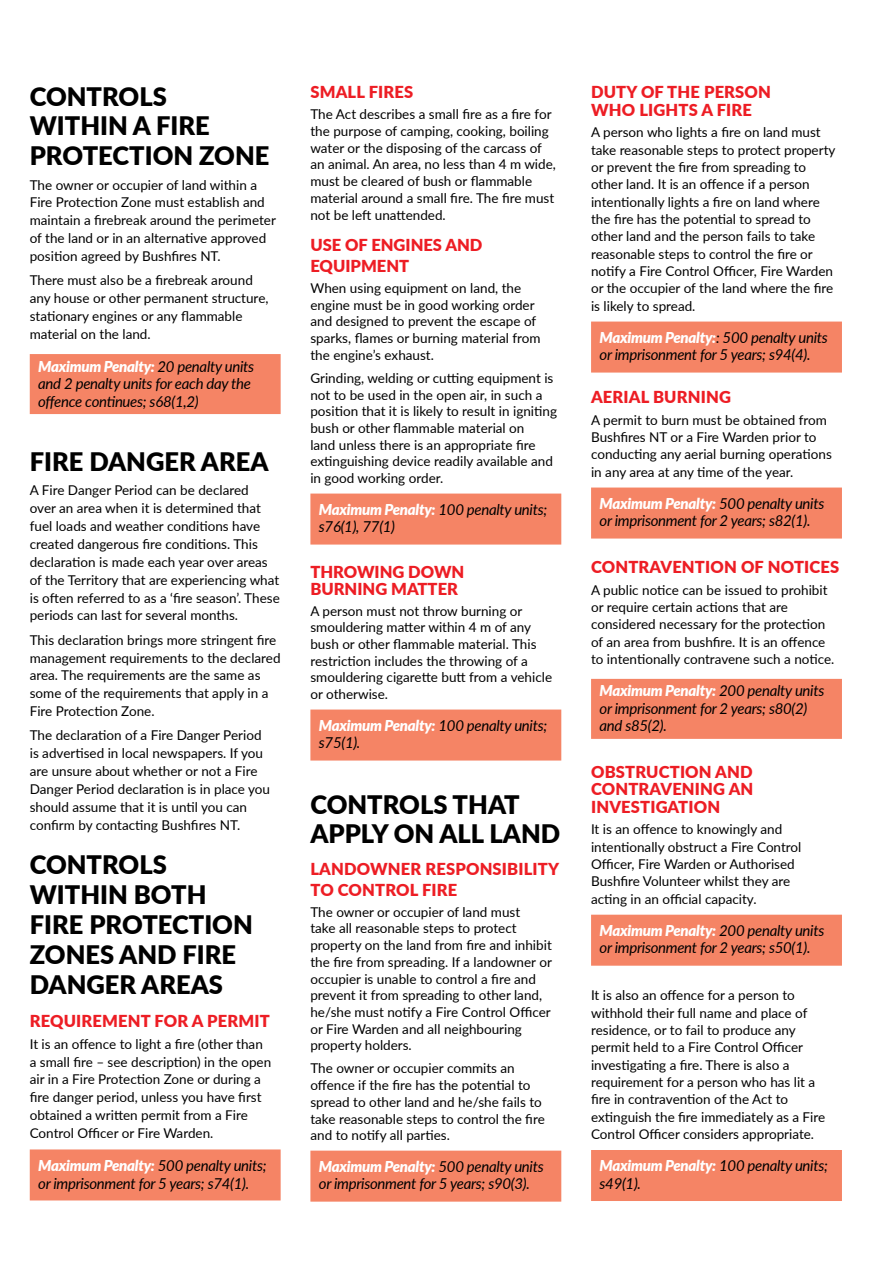
<style>
.page{position:relative;width:893px;height:1263px;background:#fff}
.page>*{position:absolute;margin:0;border:0;box-sizing:border-box;transform-origin:0 0}
.t1{font:900 25.5px/29.8px "Lato";color:#000}
.t2{font:900 16.5px/21px "Lato";letter-spacing:.01em;color:#ed1d24}
.t3{font:italic 15px/17.9px "Lato";letter-spacing:-.02em;color:#000}
.t4{font:13.5px/17.9px "Lato";color:#000}
.s1{font-weight:900;color:#fff}
</style>
<div class="page">
<div style="left:30px;top:354px;width:251px;height:60px;background:#f58465"></div>
<div style="left:310px;top:494px;width:251px;height:51px;background:#f58465"></div>
<div style="left:310px;top:709px;width:251px;height:51px;background:#f58465"></div>
<div style="left:591px;top:322px;width:251px;height:51px;background:#f58465"></div>
<div style="left:591px;top:487px;width:251px;height:51px;background:#f58465"></div>
<div style="left:591px;top:679px;width:251px;height:60px;background:#f58465"></div>
<div style="left:591px;top:915px;width:251px;height:51px;background:#f58465"></div>
<div style="left:30px;top:1149px;width:251px;height:51px;background:#f58465"></div>
<div style="left:310px;top:1150px;width:251px;height:51px;background:#f58465"></div>
<div style="left:591px;top:1150px;width:251px;height:51px;background:#f58465"></div>
<p class="t1" style="left:30px;top:80px;width:241px">CONTROLS<br>WITHIN A FIRE<br>PROTECTION ZONE</p>
<p class="t4" style="left:30px;top:175px;width:248px">The owner or occupier of land within a Fire Protection Zone must establish and maintain a firebreak around the perimeter of the land or in an alternative approved position agreed by Bushfires NT.</p>
<p class="t4" style="left:30px;top:271px;width:240px">There must also be a firebreak around any house or other permanent structure, stationary engines or any flammable material on the land.</p>
<p class="t3" style="left:38px;top:357px;width:218px"><span class="s1">Maximum Penalty:</span> 20 penalty units and 2 penalty units for each day the offence continues; s68(1,2)</p>
<p class="t1" style="left:30px;top:446px;width:240px">FIRE DANGER AREA</p>
<p class="t4" style="left:30px;top:481px;width:252px">A Fire Danger Period can be declared<br>over an area when it is determined that fuel loads and weather conditions have created dangerous fire conditions. This declaration is made each year over areas of the Territory that are experiencing what is often referred to as a ‘fire season’. These periods can last for several months.</p>
<p class="t4" style="left:30px;top:630px;width:252px">This declaration brings more stringent fire management requirements to the declared area. The requirements are the same as some of the requirements that apply in a Fire Protection Zone.</p>
<p class="t4" style="left:30px;top:726px;width:242px">The declaration of a Fire Danger Period is advertised in local newspapers. If you are unsure about whether or not a Fire Danger Period declaration is in place you should assume that it is until you can confirm by contacting Bushfires NT.</p>
<p class="t1" style="left:30px;top:849px;width:225px">CONTROLS<br>WITHIN BOTH<br>FIRE PROTECTION<br>ZONES AND FIRE<br>DANGER AREAS</p>
<h4 class="t2" style="left:30px;top:1009px;width:242px">REQUIREMENT FOR A PERMIT</h4>
<p class="t4" style="left:30px;top:1034px;width:243px">It is an offence to light a fire (other than a small fire – see description) in the open air in a Fire Protection Zone or during a fire danger period, unless you have first obtained a written permit from a Fire Control Officer or Fire Warden.</p>
<p class="t2" style="left:310px;top:81px;width:104px">SMALL FIRES</p>
<p class="t4" style="left:310px;top:105px;width:247px;line-height:16.6px">The Act describes a small fire as a fire for the purpose of camping, cooking, boiling water or the disposing of the carcass of an animal. An area, no less than 4 m wide, must be cleared of bush or flammable material around a small fire. The fire must not be left unattended.</p>
<p class="t2" style="left:310px;top:234px;width:174px">USE OF ENGINES AND<br>EQUIPMENT</p>
<p class="t4" style="left:310px;top:279px;width:232px;line-height:16.6px">When using equipment on land, the engine must be in good working order and designed to prevent the escape of sparks, flames or burning material from the engine’s exhaust.</p>
<p class="t4" style="left:310px;top:368px;width:245px">Grinding, welding or cutting equipment is</p>
<p class="t4" style="left:310px;top:385px;width:234px">not to be used in the open air, in such a</p>
<p class="t4" style="left:310px;top:402px;width:248px;line-height:16.6px">position that it is likely to result in igniting bush or other flammable material on<br>land unless there is an appropriate fire extinguishing device readily available and in good working order.</p>
<p class="t3" style="left:319px;top:500px;width:230px;line-height:16.6px"><span class="s1">Maximum Penalty:</span> 100 penalty units; s76(1), 77(1)</p>
<p class="t2" style="left:310px;top:563px;width:155px;line-height:16.6px">THROWING DOWN<br>BURNING MATTER</p>
<p class="t4" style="left:310px;top:602px;width:243px;line-height:16.6px">A person must not throw burning or smouldering matter within 4 m of any bush or other flammable material. This restriction includes the throwing of a smouldering cigarette butt from a vehicle or otherwise.</p>
<p class="t3" style="left:319px;top:716px;width:230px;line-height:16.6px"><span class="s1">Maximum Penalty:</span> 100 penalty units; s75(1).</p>
<p class="t1" style="left:310px;top:790px;width:251px;line-height:28.7px">CONTROLS THAT<br>APPLY ON ALL LAND</p>
<p class="t2" style="left:310px;top:857px;width:250px">LANDOWNER RESPONSIBILITY<br>TO CONTROL FIRE</p>
<p class="t4" style="left:310px;top:903px;width:243px;line-height:16.6px">The owner or occupier of land must<br>take all reasonable steps to protect property on the land from fire and inhibit the fire from spreading. If a landowner or occupier is unable to control a fire and prevent it from spreading to other land, he/she must notify a Fire Control Officer or Fire Warden and all neighbouring</p>
<p class="t4" style="left:310px;top:1036px;width:103px">property holders.</p>
<p class="t4" style="left:310px;top:1059px;width:222px;line-height:16.6px">The owner or occupier commits an offence if the fire has the potential to</p>
<p class="t4" style="left:310px;top:1092px;width:233px">spread to other land and he/she fails to</p>
<p class="t4" style="left:310px;top:1110px;width:236px;line-height:16.6px">take reasonable steps to control the fire and to notify all parties.</p>
<p class="t2" style="left:591px;top:83px;width:181px;line-height:17.2px">DUTY OF THE PERSON<br>WHO LIGHTS A FIRE</p>
<p class="t4" style="left:591px;top:123px;width:246px;line-height:17.4px">A person who lights a fire on land must take reasonable steps to protect property or prevent the fire from spreading to other land. It is an offence if a person intentionally lights a fire on land where the fire has the potential to spread to other land and the person fails to take reasonable steps to control the fire or notify a Fire Control Officer, Fire Warden or the occupier of the land where the fire is likely to spread.</p>
<p class="t3" style="left:600px;top:328px;width:230px;line-height:17.2px"><span class="s1">Maximum Penalty:</span>: 500 penalty units or imprisonment for 5 years; s94(4).</p>
<p class="t2" style="left:591px;top:386px;width:141px">AERIAL BURNING</p>
<p class="t4" style="left:591px;top:410px;width:242px;line-height:17.4px">A permit to burn must be obtained from Bushfires NT or a Fire Warden prior to conducting any aerial burning operations in any area at any time of the year.</p>
<p class="t3" style="left:600px;top:494px;width:226px;line-height:17.2px"><span class="s1">Maximum Penalty:</span> 500 penalty units or imprisonment for 2 years; s82(1).</p>
<p class="t2" style="left:591px;top:556px;width:250px">CONTRAVENTION OF NOTICES</p>
<p class="t4" style="left:591px;top:581px;width:245px;line-height:17.4px">A public notice can be issued to prohibit or require certain actions that are considered necessary for the protection of an area from bushfire. It is an offence to intentionally contravene such a notice.</p>
<p class="t3" style="left:600px;top:682px;width:226px;line-height:17.4px"><span class="s1">Maximum Penalty:</span> 200 penalty units or imprisonment for 2 years; s80(2) and s85(2).</p>
<p class="t2" style="left:591px;top:763px;width:164px;line-height:17.4px;text-align:justify">OBSTRUCTION AND CONTRAVENING AN INVESTIGATION</p>
<p class="t4" style="left:591px;top:820px;width:212px;line-height:17.4px">It is an offence to knowingly and intentionally obstruct a Fire Control Officer, Fire Warden or Authorised Bushfire Volunteer whilst they are acting in an official capacity.</p>
<p class="t3" style="left:600px;top:921px;width:226px;line-height:17.4px"><span class="s1">Maximum Penalty:</span> 200 penalty units or imprisonment for 2 years; s50(1).</p>
<p class="t4" style="left:591px;top:986px;width:218px;line-height:17.4px">It is also an offence for a person to withhold their full name and place of</p>
<p class="t4" style="left:591px;top:1021px;width:206px">residence, or to fail to produce any</p>
<p class="t4" style="left:591px;top:1038px;width:236px;line-height:17.4px">permit held to a Fire Control Officer investigating a fire. There is also a requirement for a person who has lit a fire in contravention of the Act to extinguish the fire immediately as a Fire Control Officer considers appropriate.</p>
<p class="t3" style="left:38px;top:1156px;width:230px"><span class="s1">Maximum Penalty:</span> 500 penalty units; or imprisonment for 5 years; s74(1).</p>
<p class="t3" style="left:319px;top:1157px;width:226px;line-height:16.6px"><span class="s1">Maximum Penalty:</span> 500 penalty units or imprisonment for 5 years; s90(3).</p>
<p class="t3" style="left:600px;top:1156px;width:230px;line-height:17.2px"><span class="s1">Maximum Penalty:</span> 100 penalty units; s49(1).</p>
</div>
